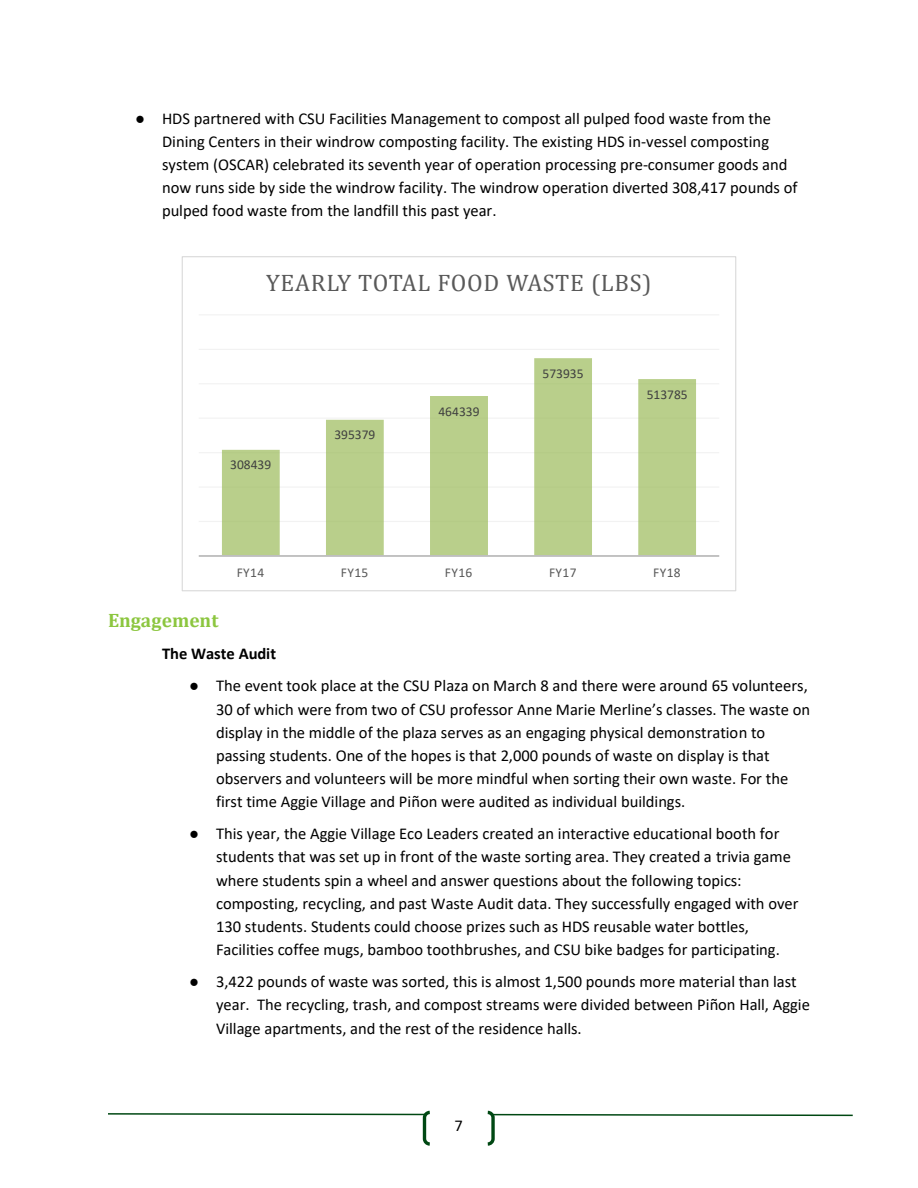
<style>
.page{position:relative;width:918px;height:1188px;background:#fff}
.page>*{position:absolute;margin:0;border:0;box-sizing:border-box;transform-origin:0 0}
.t1{font:24px "Cambria";letter-spacing:.025em;color:#595959}
.t2{font:700 19.5px "Cambria";color:#8cc63f}
.t3{font:16.5px/23.1px "Calibri";color:#000}
.t4{font:700 16.5px "Calibri";color:#000}
.t5{font:13.5px "Calibri";color:#404040}
.t6{font:13.5px "Calibri";letter-spacing:.025em;color:#595959}
.s1{font-family:"Times New Roman"}
</style>
<div class="page">
<svg style="left:108px;top:1110px;width:745px;height:36px"></svg>
<hr style="left:199px;top:521px;width:520px;height:1px;background:#f2f2f2">
<hr style="left:199px;top:487px;width:520px;height:1px;background:#f2f2f2">
<hr style="left:199px;top:452px;width:520px;height:1px;background:#f2f2f2">
<hr style="left:199px;top:418px;width:520px;height:1px;background:#f2f2f2">
<hr style="left:199px;top:383px;width:520px;height:1px;background:#f2f2f2">
<hr style="left:199px;top:349px;width:520px;height:1px;background:#f2f2f2">
<hr style="left:199px;top:314px;width:520px;height:1px;background:#f2f2f2">
<svg style="left:222px;top:358px;width:474px;height:197px"></svg>
<hr style="left:199px;top:555px;width:520px;height:2px;background:#bfbfbf">
<p class="t3" style="left:162px;top:108px;width:637px;text-indent:-27px"><span class="s1">●</span> HDS partnered with CSU Facilities Management to compost all pulped food waste from the Dining Centers in their windrow composting facility. The existing HDS in-vessel composting system (OSCAR) celebrated its seventh year of operation processing pre-consumer goods and now runs side by side the windrow facility. The windrow operation diverted 308,417 pounds of pulped food waste from the landfill this past year.</p>
<p class="t1" style="left:266px;top:268px;width:387px">YEARLY TOTAL FOOD WASTE (LBS)</p>
<p class="t5" style="left:230px;top:459px;width:43px">308439</p>
<p class="t5" style="left:334px;top:429px;width:43px">395379</p>
<p class="t5" style="left:438px;top:405px;width:43px">464339</p>
<p class="t5" style="left:543px;top:368px;width:43px">573935</p>
<p class="t5" style="left:647px;top:388px;width:43px">513785</p>
<p class="t6" style="left:237px;top:567px;width:29px">FY14</p>
<p class="t6" style="left:341px;top:567px;width:29px">FY15</p>
<p class="t6" style="left:445px;top:567px;width:29px">FY16</p>
<p class="t6" style="left:549px;top:567px;width:29px">FY17</p>
<p class="t6" style="left:653px;top:567px;width:29px">FY18</p>
<p class="t2" style="left:108px;top:608px;width:112px">Engagement</p>
<p class="t4" style="left:162px;top:647px;width:116px">The Waste Audit</p>
<p class="t3" style="left:216px;top:676px;width:596px;text-indent:-27px"><span class="s1">●</span> The event took place at the CSU Plaza on March 8 and there were around 65 volunteers, 30 of which were from two of CSU professor Anne Marie Merline’s classes. The waste on display in the middle of the plaza serves as an engaging physical demonstration to passing students. One of the hopes is that 2,000 pounds of waste on display is that observers and volunteers will be more mindful when sorting their own waste. For the first time Aggie Village and Piñon were audited as individual buildings.</p>
<p class="t3" style="left:216px;top:824px;width:584px;text-indent:-27px"><span class="s1">●</span> This year, the Aggie Village Eco Leaders created an interactive educational booth for students that was set up in front of the waste sorting area. They created a trivia game where students spin a wheel and answer questions about the following topics: composting, recycling, and past Waste Audit data. They successfully engaged with over 130 students. Students could choose prizes such as HDS reusable water bottles, Facilities coffee mugs, bamboo toothbrushes, and CSU bike badges for participating.</p>
<p class="t3" style="left:216px;top:972px;width:595px;text-indent:-27px"><span class="s1">●</span> 3,422 pounds of waste was sorted, this is almost 1,500 pounds more material than last year. The recycling, trash, and compost streams were divided between Piñon Hall, Aggie<br>Village apartments, and the rest of the residence halls.</p>
<p class="t3" style="left:455px;top:1116px;width:10px">7</p>
</div>
